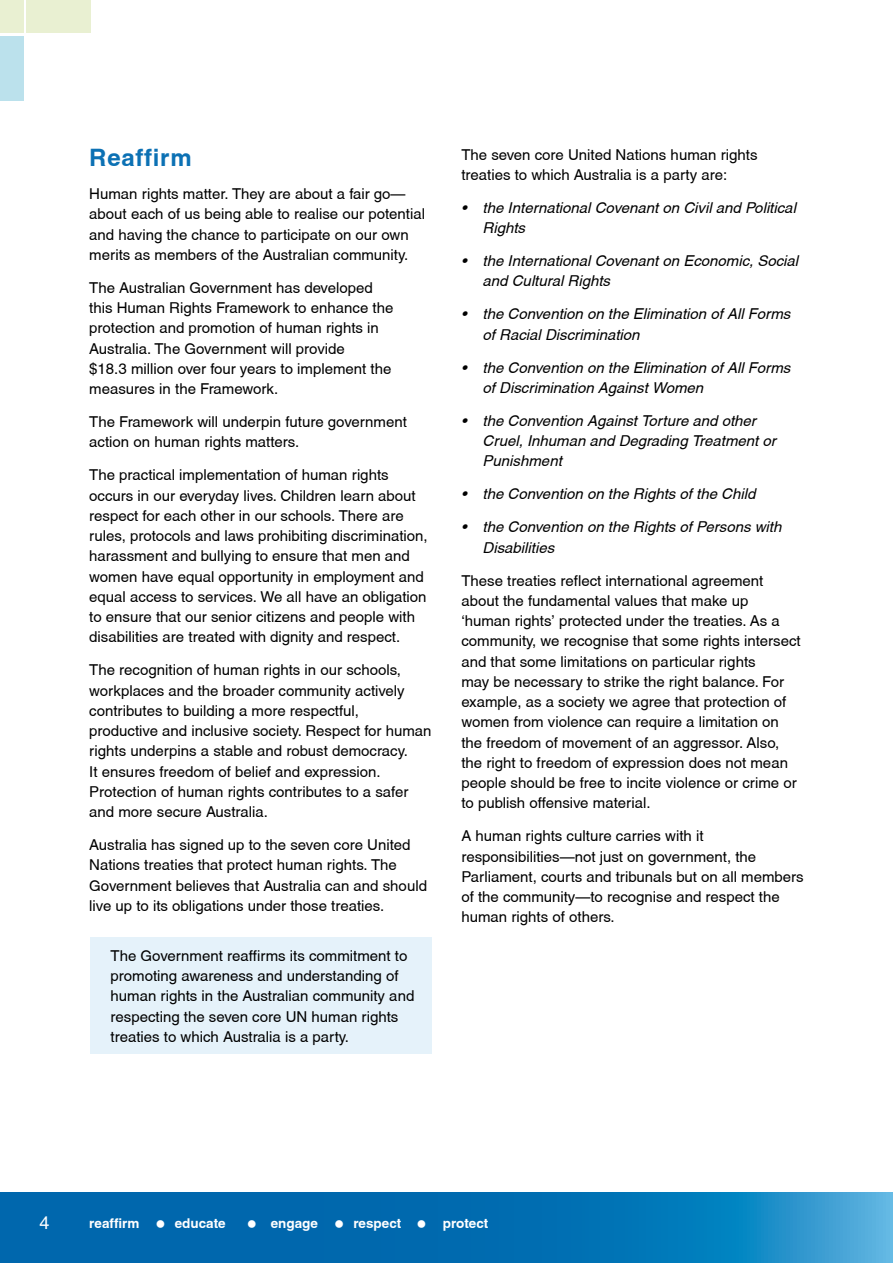
<style>
.page{position:relative;width:893px;height:1263px;background:#fff}
.page>*{position:absolute;margin:0;border:0;box-sizing:border-box;transform-origin:0 0}
.t1{font:700 24px "Helvetica";letter-spacing:.03em;color:#0c71b4}
.t2{font:18px "Helvetica";color:#fff}
.t3{font:15px/20.2px "Helvetica";color:#000}
.t4{font:italic 15px/20.2px "Helvetica";color:#000}
.t5{font:700 13.5px "Helvetica";color:#fff}
</style>
<div class="page">
<svg style="left:0;top:1192px;width:893px;height:71px;background:#0974b6"></svg>
<div style="left:0;top:0;width:24px;height:33px;background:#e9f0d2"></div>
<div style="left:0;top:36px;width:24px;height:65px;background:#bbe1ec"></div>
<div style="left:26px;top:0;width:65px;height:33px;background:#e9f0d2"></div>
<hr style="left:892px;top:0;width:1px;height:34px;background:#6bbfe7">
<div style="left:90px;top:938px;width:342px;height:116px;background:#e5f2fa"></div>
<svg style="left:157px;top:1220px;width:7px;height:7px"></svg>
<svg style="left:248px;top:1220px;width:8px;height:7px"></svg>
<svg style="left:335px;top:1220px;width:8px;height:7px"></svg>
<svg style="left:418px;top:1220px;width:7px;height:7px"></svg>
<h1 class="t1" style="left:89px;top:143px;width:104px">Reaffirm</h1>
<p class="t3" style="left:89px;top:184px;width:337px">Human rights matter. They are about a fair go— about each of us being able to realise our potential and having the chance to participate on our own merits as members of the Australian community.</p>
<p class="t3" style="left:89px;top:277px;width:306px">The Australian Government has developed this Human Rights Framework to enhance the protection and promotion of human rights in Australia. The Government will provide<br>$18.3 million over four years to implement the measures in the Framework.</p>
<p class="t3" style="left:89px;top:412px;width:319px">The Framework will underpin future government action on human rights matters.</p>
<p class="t3" style="left:89px;top:465px;width:340px">The practical implementation of human rights occurs in our everyday lives. Children learn about respect for each other in our schools. There are rules, protocols and laws prohibiting discrimination, harassment and bullying to ensure that men and women have equal opportunity in employment and equal access to services. We all have an obligation to ensure that our senior citizens and people with disabilities are treated with dignity and respect.</p>
<p class="t3" style="left:89px;top:660px;width:344px">The recognition of human rights in our schools, workplaces and the broader community actively contributes to building a more respectful, productive and inclusive society. Respect for human rights underpins a stable and robust democracy.<br>It ensures freedom of belief and expression.<br>Protection of human rights contributes to a safer and more secure Australia.</p>
<p class="t3" style="left:89px;top:835px;width:339px">Australia has signed up to the seven core United Nations treaties that protect human rights. The Government believes that Australia can and should live up to its obligations under those treaties.</p>
<p class="t3" style="left:111px;top:945px;width:305px">The Government reaffirms its commitment to promoting awareness and understanding of human rights in the Australian community and respecting the seven core UN human rights treaties to which Australia is a party.</p>
<p class="t3" style="left:461px;top:144px;width:298px">The seven core United Nations human rights treaties to which Australia is a party are:</p>
<p class="t4" style="left:483px;top:197px;width:315px;text-indent:-21px">• the International Covenant on Civil and Political<br>Rights</p>
<p class="t4" style="left:483px;top:251px;width:317px;text-indent:-21px">• the International Covenant on Economic, Social and Cultural Rights</p>
<p class="t4" style="left:483px;top:304px;width:309px;text-indent:-21px">• the Convention on the Elimination of All Forms of Racial Discrimination</p>
<p class="t4" style="left:483px;top:357px;width:309px;text-indent:-21px">• the Convention on the Elimination of All Forms of Discrimination Against Women</p>
<p class="t4" style="left:483px;top:410px;width:295px;text-indent:-21px">• the Convention Against Torture and other<br>Cruel, Inhuman and Degrading Treatment or<br>Punishment</p>
<p class="t4" style="left:461px;top:484px;width:296px">• the Convention on the Rights of the Child</p>
<p class="t4" style="left:483px;top:517px;width:300px;text-indent:-21px">• the Convention on the Rights of Persons with<br>Disabilities</p>
<p class="t3" style="left:461px;top:570px;width:341px">These treaties reflect international agreement about the fundamental values that make up ‘human rights’ protected under the treaties. As a community, we recognise that some rights intersect and that some limitations on particular rights<br>may be necessary to strike the right balance. For example, as a society we agree that protection of women from violence can require a limitation on the freedom of movement of an aggressor. Also, the right to freedom of expression does not mean people should be free to incite violence or crime or to publish offensive material.</p>
<p class="t3" style="left:461px;top:826px;width:344px">A human rights culture carries with it responsibilities—not just on government, the Parliament, courts and tribunals but on all members of the community—to recognise and respect the human rights of others.</p>
<p class="t2" style="left:40px;top:1212px;width:12px">4</p>
<p class="t5" style="left:89px;top:1215px;width:52px">reaffirm</p>
<p class="t5" style="left:175px;top:1215px;width:53px">educate</p>
<p class="t5" style="left:271px;top:1215px;width:49px">engage</p>
<p class="t5" style="left:353px;top:1215px;width:50px">respect</p>
<p class="t5" style="left:443px;top:1215px;width:47px">protect</p>
</div>
